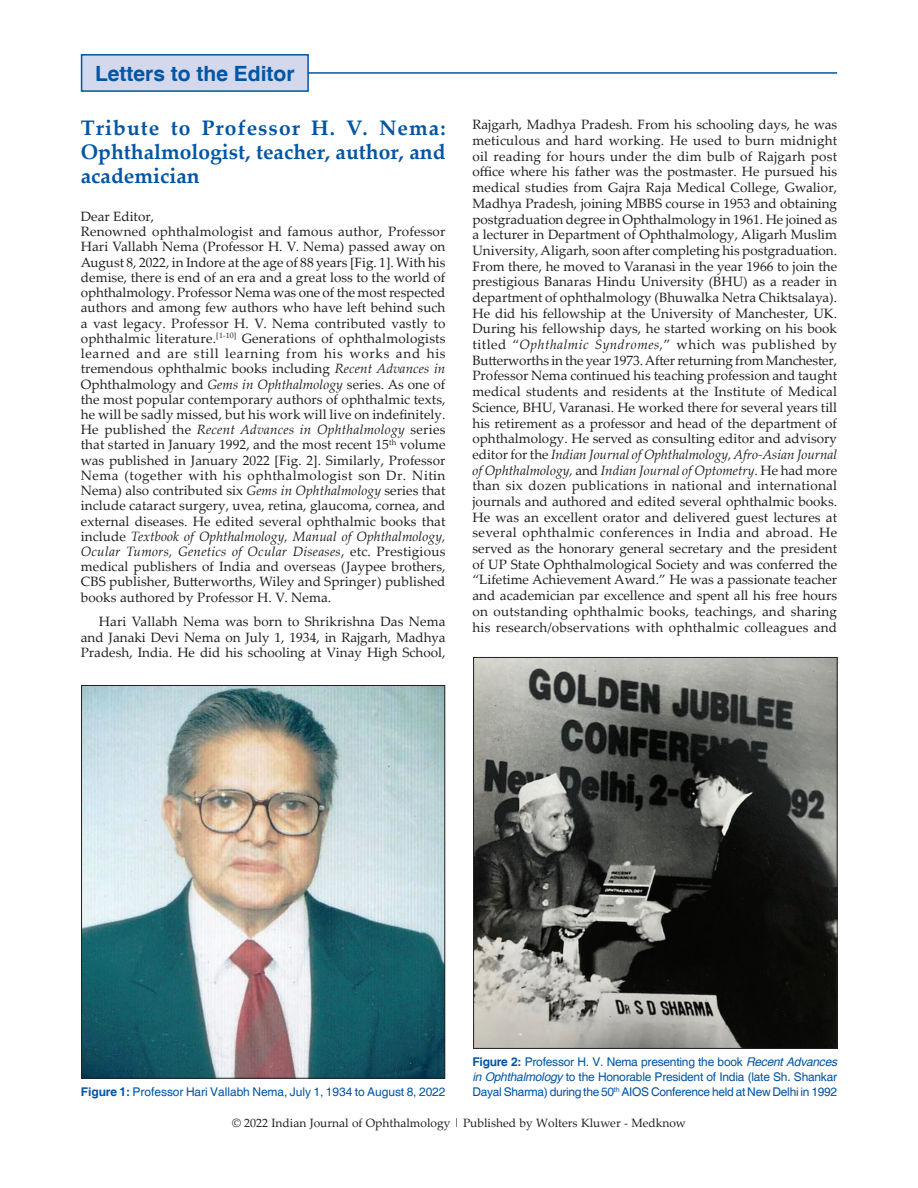
<style>
.page{position:relative;width:918px;height:1188px;background:#fff}
.page>*{position:absolute;margin:0;border:0;box-sizing:border-box;transform-origin:0 0}
.B_AT{font:700 21px/24.3px "Palatino Linotype";color:#0155a5;text-align:justify}
.AH{font:700 21px "Helvetica";color:#0155a5}
.TX{font:13.5px/15.8px "Palatino Linotype";color:#231f20;text-align:justify}
.TXFL{font:13.5px/15.3px "Palatino Linotype";letter-spacing:.005em;color:#231f20;text-align:justify}
.TXFL_No_After_Space{font:13.5px "Palatino Linotype";color:#231f20}
.FGC{font:12px/15px "Helvetica";letter-spacing:-.025em;color:#0155a5;text-align:justify}
.t1{font:12px "Palatino Linotype";color:#231f20}
.FGC-2{font:12px "Helvetica";letter-spacing:-.005em;color:#0155a5}
.s1{font-style:italic}
.s2{font-weight:700}
</style>
<div class="page">
<img style="left:83px;top:687px;width:360px;height:389px">
<div style="left:81px;top:685px;width:364px;height:393px;border:1px solid #231f20"></div>
<hr style="left:258px;top:72px;width:579px;height:2px;background:#0155a5">
<div style="left:82px;top:55px;width:226px;height:36px;background:#d3d8ec"></div>
<div style="left:81px;top:54px;width:228px;height:38px;border:2px solid #0155a5"></div>
<img style="left:475px;top:659px;width:360px;height:388px">
<div style="left:473px;top:657px;width:364px;height:392px;border:1px solid #231f20"></div>
<p class="AH" style="left:95px;top:60px;width:201px">Letters to the Editor</p>
<p class="B_AT" style="left:81px;top:115px;width:366px">Tribute to Professor H. V. Nema:<br>Ophthalmologist, teacher, author, and academician</p>
<p class="TXFL_No_After_Space" style="left:81px;top:207px;width:75px">Dear Editor,</p>
<p class="TXFL" style="left:81px;top:223px;width:366px">Renowned ophthalmologist and famous author, Professor Hari Vallabh Nema (Professor H. V. Nema) passed away on August 8, 2022, in Indore at the age of 88 years [Fig. 1]. With his demise, there is end of an era and a great loss to the world of ophthalmology. Professor Nema was one of the most respected authors and among few authors who have left behind such a vast legacy. Professor H. V. Nema contributed vastly to ophthalmic literature.<sup>[1‑10]</sup> Generations of ophthalmologists learned and are still learning from his works and his tremendous ophthalmic books including <span class="s1">Recent Advances in </span>Ophthalmology and <span class="s1">Gems in Ophthalmology</span> series. As one of the most popular contemporary authors of ophthalmic texts, he will be sadly missed, but his work will live on indefinitely.<br>He published the <span class="s1">Recent Advances in Ophthalmology</span> series that started in January 1992, and the most recent 15<sup>th</sup> volume was published in January 2022 [Fig. 2]. Similarly, Professor Nema (together with his ophthalmologist son Dr. Nitin Nema) also contributed six <span class="s1">Gems in Ophthalmology</span> series that include cataract surgery, uvea, retina, glaucoma, cornea, and external diseases. He edited several ophthalmic books that include <span class="s1">Textbook of Ophthalmology, Manual of Ophthalmology, Ocular Tumors, Genetics of Ocular Diseases</span>, etc. Prestigious medical publishers of India and overseas (Jaypee brothers, CBS publisher, Butterworths, Wiley and Springer) published books authored by Professor H. V. Nema.</p>
<p class="TX" style="left:81px;top:613px;width:366px;text-indent:18px">Hari Vallabh Nema was born to Shrikrishna Das Nema and Janaki Devi Nema on July 1, 1934, in Rajgarh, Madhya Pradesh, India. He did his schooling at Vinay High School,</p>
<p class="TX" style="left:472px;top:116px;width:366px">Rajgarh, Madhya Pradesh. From his schooling days, he was meticulous and hard working. He used to burn midnight oil reading for hours under the dim bulb of Rajgarh post office where his father was the postmaster. He pursued his medical studies from Gajra Raja Medical College, Gwalior, Madhya Pradesh, joining MBBS course in 1953 and obtaining postgraduation degree in Ophthalmology in 1961. He joined as a lecturer in Department of Ophthalmology, Aligarh Muslim University,Aligarh, soon after completing his postgraduation.<br>From there, he moved to Varanasi in the year 1966 to join the prestigious Banaras Hindu University (BHU) as a reader in department of ophthalmology (Bhuwalka Netra Chiktsalaya).<br>He did his fellowship at the University of Manchester, UK.<br>During his fellowship days, he started working on his book titled “<span class="s1">Ophthalmic Syndromes,</span>” which was published by Butterworths in the year 1973.After returning from Manchester, Professor Nema continued his teaching profession and taught medical students and residents at the Institute of Medical Science, BHU, Varanasi. He worked there for several years till his retirement as a professor and head of the department of ophthalmology. He served as consulting editor and advisory editor for the <span class="s1">Indian Journal of Ophthalmology, Afro‑Asian Journal of Ophthalmology,</span> and <span class="s1">Indian Journal of Optometry</span>. He had more than six dozen publications in national and international journals and authored and edited several ophthalmic books.<br>He was an excellent orator and delivered guest lectures at several ophthalmic conferences in India and abroad. He served as the honorary general secretary and the president of UP State Ophthalmological Society and was conferred the “Lifetime Achievement Award.” He was a passionate teacher and academician par excellence and spent all his free hours on outstanding ophthalmic books, teachings, and sharing his research/observations with ophthalmic colleagues and</p>
<p class="FGC-2" style="left:81px;top:1085px;width:366px"><span class="s2">Figure 1:</span> Professor Hari Vallabh Nema, July 1, 1934 to August 8, 2022</p>
<p class="FGC" style="left:472px;top:1055px;width:366px"><span class="s2">Figure 2:</span> Professor H. V. Nema presenting the book <span class="s1">Recent Advances in Ophthalmology</span> to the Honorable President of India (late Sh. Shankar Dayal Sharma) during the 50<sup>th</sup> AIOS Conference held at New Delhi in 1992</p>
<p class="t1" style="left:232px;top:1114px;width:455px">© 2022 Indian Journal of Ophthalmology | Published by Wolters Kluwer - Medknow</p>
</div>
